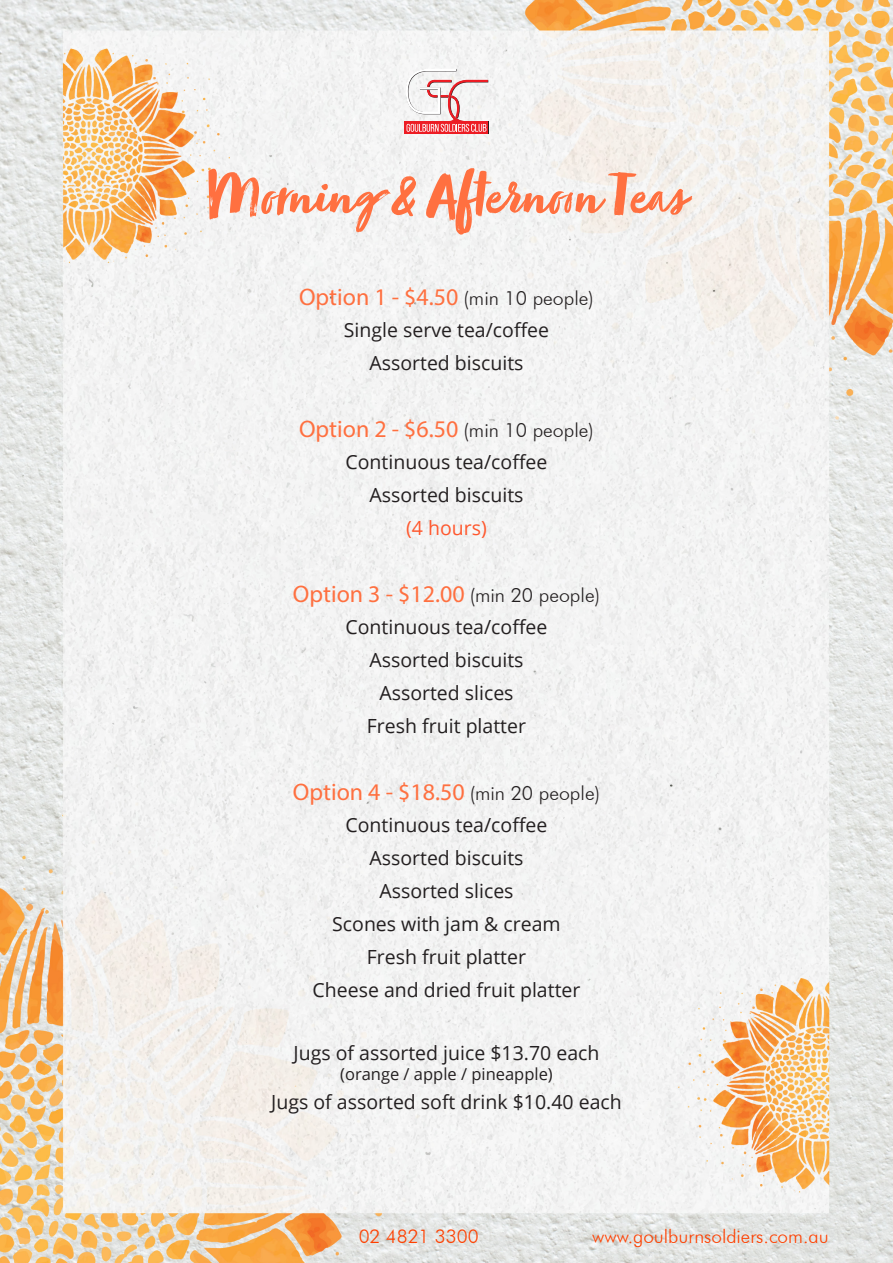
<style>
.page{position:relative;width:893px;height:1263px;background:#fff}
.page>*{position:absolute;margin:0;border:0;box-sizing:border-box;transform-origin:0 0}
.t1{font:63.3px "Zooja Pro";color:#ff7040}
.t2{font:24px "Myriad Pro";color:#ff7040}
.t3{font:19.5px "Open Sans";color:#231f20}
.t4{font:19.5px "Open Sans";color:#ff582e}
.t5{font:300 18.9px "Futura BT";color:#ff4000}
.t6{font:16.5px "Open Sans";color:#231f20}
.s1{font-family:"Futura BT";font-weight:300;font-size:19.5px;color:#231f20}
</style>
<div class="page">
<img style="left:0;top:0;width:893px;height:1263px">
<div style="left:405px;top:121px;width:83px;height:13px;background:#ed1c24"></div>
<svg style="left:406px;top:69px;width:82px;height:63px"></svg>
<p class="t1" style="left:207px;top:158px;width:480px">Morning &amp; Afternoon Teas</p>
<p class="t2" style="left:299px;top:282px;width:296px">Option 1 - $4.50 <span class="s1">(min 10 people)</span></p>
<p class="t3" style="left:344px;top:316px;width:207px">Single serve tea/coffee</p>
<p class="t3" style="left:369px;top:349px;width:156px">Assorted biscuits</p>
<p class="t2" style="left:299px;top:414px;width:296px">Option 2 - $6.50 <span class="s1">(min 10 people)</span></p>
<p class="t3" style="left:346px;top:448px;width:203px">Continuous tea/coffee</p>
<p class="t3" style="left:369px;top:481px;width:156px">Assorted biscuits</p>
<p class="t4" style="left:406px;top:514px;width:82px">(4 hours)</p>
<p class="t2" style="left:293px;top:579px;width:309px">Option 3 - $12.00 <span class="s1">(min 20 people)</span></p>
<p class="t3" style="left:346px;top:613px;width:203px">Continuous tea/coffee</p>
<p class="t3" style="left:369px;top:646px;width:156px">Assorted biscuits</p>
<p class="t3" style="left:379px;top:679px;width:136px">Assorted slices</p>
<p class="t3" style="left:367px;top:712px;width:161px">Fresh fruit platter</p>
<p class="t2" style="left:293px;top:777px;width:309px">Option 4 - $18.50 <span class="s1">(min 20 people)</span></p>
<p class="t3" style="left:346px;top:811px;width:203px">Continuous tea/coffee</p>
<p class="t3" style="left:369px;top:844px;width:156px">Assorted biscuits</p>
<p class="t3" style="left:379px;top:877px;width:136px">Assorted slices</p>
<p class="t3" style="left:332px;top:910px;width:230px">Scones with jam &amp; cream</p>
<p class="t3" style="left:367px;top:943px;width:161px">Fresh fruit platter</p>
<p class="t3" style="left:313px;top:976px;width:269px">Cheese and dried fruit platter</p>
<p class="t3" style="left:294px;top:1039px;width:307px">Jugs of assorted juice $13.70 each</p>
<p class="t6" style="left:340px;top:1062px;width:214px">(orange / apple / pineapple)</p>
<p class="t3" style="left:271px;top:1089px;width:352px">Jugs of assorted soft drink $10.40 each</p>
<p class="t5" style="left:359px;top:1224px;width:121px">02 4821 3300</p>
<p class="t5" style="left:592px;top:1224px;width:238px">www.goulburnsoldiers.com.au</p>
</div>
